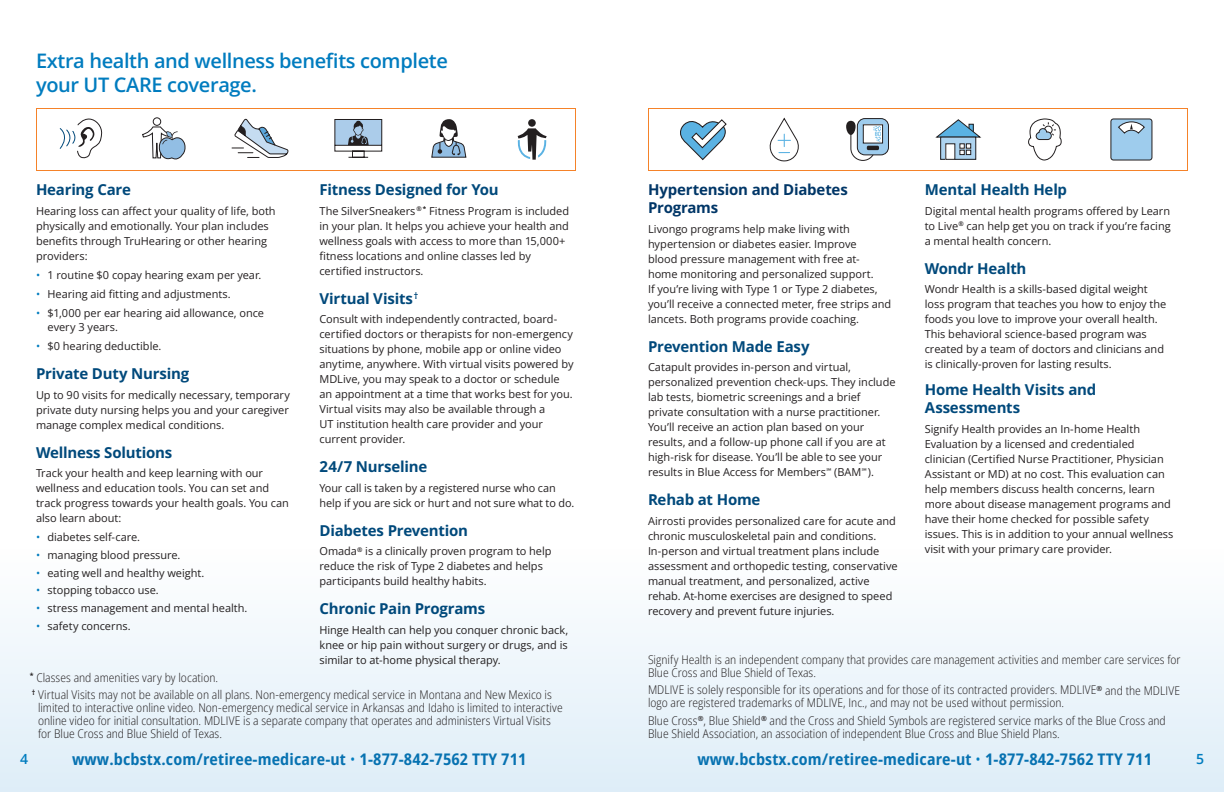
<style>
.page{position:relative;width:1224px;height:792px;background:#fff}
.page>*{position:absolute;margin:0;border:0;box-sizing:border-box;transform-origin:0 0}
.t1{font:600 20px/24px "Open Sans";letter-spacing:-.02em;color:#007cbf}
.t2{font:700 semi-condensed 16px "Open Sans";letter-spacing:.01em;color:#0772b1}
.t3{font:700 15px/18px "Open Sans";letter-spacing:-.015em;color:#00497b}
.t4{font:700 15px/18px "Open Sans";letter-spacing:-.01em;color:#003667}
.t5{font:600 14px "Open Sans";color:#007cbf}
.t6{font:300 semi-condensed 12px/13px "Open Sans";color:#231f20}
.t7{font:11px/15px "Open Sans";letter-spacing:-.005em;color:#231f20}
.s1{color:#007cbf}
.s2{font-weight:300;color:#007cbf}
</style>
<div class="page">
<div style="left:0;top:549px;width:612px;height:243px;background:linear-gradient(to bottom,#fefefe,#deedf8)"></div>
<div style="left:612px;top:549px;width:612px;height:243px;background:linear-gradient(to bottom,#fefefe,#deedf8)"></div>
<div style="left:36px;top:108px;width:540px;height:63px;background:#fff;border:1px solid #f58229"></div>
<div style="left:648px;top:108px;width:540px;height:63px;background:#fff;border:1px solid #f58229"></div>
<svg style="left:231px;top:118px;width:58px;height:40px"></svg>
<div style="left:153px;top:117px;width:8px;height:9px;border:1px solid #231f20;border-radius:50%"></div>
<svg style="left:142px;top:126px;width:44px;height:34px"></svg>
<svg style="left:431px;top:119px;width:36px;height:39px"></svg>
<svg style="left:334px;top:119px;width:49px;height:39px"></svg>
<svg style="left:59px;top:119px;width:43px;height:40px"></svg>
<div style="left:528px;top:119px;width:8px;height:8px;background:#231f20;border-radius:50%"></div>
<svg style="left:518px;top:128px;width:29px;height:32px"></svg>
<svg style="left:680px;top:119px;width:47px;height:42px"></svg>
<svg style="left:942px;top:155px;width:32px;height:3px"></svg>
<div style="left:940px;top:137px;width:36px;height:23px;border:1px solid #231f20"></div>
<div style="left:946px;top:144px;width:9px;height:15px;background:#fff"></div>
<div style="left:945px;top:143px;width:10px;height:17px;border:1px solid #231f20"></div>
<svg style="left:935px;top:119px;width:47px;height:36px"></svg>
<div style="left:1111px;top:119px;width:41px;height:41px;background:#9ecced;border-radius:3px"></div>
<div style="left:1110px;top:119px;width:42px;height:41px;border:1px solid #231f20;border-radius:3px"></div>
<svg style="left:1118px;top:121px;width:27px;height:13px"></svg>
<svg style="left:1028px;top:118px;width:34px;height:43px"></svg>
<svg style="left:769px;top:117px;width:30px;height:45px"></svg>
<div style="left:857px;top:119px;width:31px;height:36px;background:#9ecced;border-radius:8px"></div>
<div style="left:857px;top:118px;width:32px;height:37px;border:1px solid #231f20;border-radius:8px"></div>
<div style="left:863px;top:124px;width:20px;height:20px;border:1px solid #231f20"></div>
<svg style="left:846px;top:121px;width:35px;height:40px"></svg>
<hr style="left:867px;top:146px;width:12px;height:4px;background:#231f20;border-radius:2px">
<h1 class="t1" style="left:36px;top:49px;width:413px">Extra health and wellness benefits complete your UT CARE coverage.</h1>
<h3 class="t3" style="left:320px;top:180px;width:181px">Fitness Designed for You</h3>
<p class="t7" style="left:320px;top:203px;width:251px">The SilverSneakers <sup>®</sup> <sup>*</sup> Fitness Program is included in your plan. It helps you achieve your health and wellness goals with access to more than 15,000+ fitness locations and online classes led by certified instructors.</p>
<h3 class="t3" style="left:320px;top:289px;width:100px">Virtual Visits<sup>†</sup></h3>
<p class="t7" style="left:320px;top:311px;width:256px">Consult with independently contracted, board&shy;certified doctors or therapists for non-emergency situations by phone, mobile app or online video anytime, anywhere. With virtual visits powered by MDLive, you may speak to a doctor or schedule an appointment at a time that works best for you.<br>Virtual visits may also be available through a<br>UT institution health care provider and your current provider.</p>
<h3 class="t3" style="left:320px;top:457px;width:109px">24/7 Nurseline</h3>
<p class="t7" style="left:320px;top:480px;width:256px">Your call is taken by a registered nurse who can help if you are sick or hurt and not sure what to do.</p>
<h3 class="t3" style="left:320px;top:521px;width:150px">Diabetes Prevention</h3>
<p class="t7" style="left:319px;top:543px;width:234px">Omada<sup>®</sup> is a clinically proven program to help reduce the risk of Type 2 diabetes and helps participants build healthy habits.</p>
<h3 class="t3" style="left:320px;top:599px;width:167px">Chronic Pain Programs</h3>
<p class="t7" style="left:320px;top:622px;width:250px;text-align:justify">Hinge Health can help you conquer chronic back, knee or hip pain without surgery or drugs, and is similar to at-home physical therapy.</p>
<p class="t6" style="left:30px;top:668px;width:523px;line-height:17.5px"><sup>*</sup> Classes and amenities vary by location.<br><sup>†</sup> Virtual Visits may not be available on all plans. Non-emergency medical service in Montana and New Mexico is</p>
<p class="t6" style="left:38px;top:701px;width:526px">limited to interactive online video. Non-emergency medical service in Arkansas and Idaho is limited to interactive online video for initial consultation. MDLIVE is a separate company that operates and administers Virtual Visits for Blue Cross and Blue Shield of Texas.</p>
<h3 class="t3" style="left:36px;top:180px;width:97px">Hearing Care</h3>
<p class="t7" style="left:36px;top:203px;width:241px">Hearing loss can affect your quality of life, both physically and emotionally. Your plan includes benefits through TruHearing or other hearing providers:</p>
<p class="t7" style="left:36px;top:267px;width:227px"><span class="s1">•</span> 1 routine $0 copay hearing exam per year.</p>
<p class="t7" style="left:36px;top:286px;width:196px"><span class="s1">•</span> Hearing aid fitting and adjustments.</p>
<p class="t7" style="left:48px;top:305px;width:218px;line-height:14.5px;text-indent:-12px"><span class="s1">•</span> $1,000 per ear hearing aid allowance, once every 3 years.</p>
<p class="t7" style="left:36px;top:338px;width:127px"><span class="s1">•</span> $0 hearing deductible.</p>
<h3 class="t3" style="left:36px;top:364px;width:155px">Private Duty Nursing</h3>
<p class="t7" style="left:36px;top:387px;width:256px;text-align:justify">Up to 90 visits for medically necessary, temporary private duty nursing helps you and your caregiver manage complex medical conditions.</p>
<h3 class="t3" style="left:36px;top:443px;width:138px">Wellness Solutions</h3>
<p class="t7" style="left:36px;top:465px;width:254px">Track your health and keep learning with our wellness and education tools. You can set and track progress towards your health goals. You can also learn about:</p>
<p class="t7" style="left:36px;top:529px;width:106px"><span class="s1">•</span> diabetes self-care.</p>
<p class="t7" style="left:36px;top:547px;width:146px"><span class="s1">•</span> managing blood pressure.</p>
<p class="t7" style="left:36px;top:565px;width:170px"><span class="s1">•</span> eating well and healthy weight.</p>
<p class="t7" style="left:36px;top:583px;width:124px"><span class="s1">•</span> stopping tobacco use.</p>
<p class="t7" style="left:36px;top:600px;width:213px"><span class="s1">•</span> stress management and mental health.</p>
<p class="t7" style="left:36px;top:618px;width:96px"><span class="s1">•</span> safety concerns.</p>
<h3 class="t4" style="left:648px;top:180px;width:201px">Hypertension and Diabetes<br>Programs</h3>
<p class="t7" style="left:648px;top:221px;width:245px">Livongo programs help make living with hypertension or diabetes easier. Improve<br>blood pressure management with free at&shy;home monitoring and personalized support.<br>If you’re living with Type 1 or Type 2 diabetes, you’ll receive a connected meter, free strips and lancets. Both programs provide coaching.</p>
<h3 class="t3" style="left:648px;top:337px;width:163px">Prevention Made Easy</h3>
<p class="t7" style="left:648px;top:359px;width:249px">Catapult provides in-person and virtual, personalized prevention check-ups. They include lab tests, biometric screenings and a brief private consultation with a nurse practitioner.<br>You’ll receive an action plan based on your results, and a follow-up phone call if you are at high-risk for disease. You’ll be able to see your results in Blue Access for Members<sup>℠</sup> (BAM<sup>℠</sup> ).</p>
<h3 class="t3" style="left:648px;top:490px;width:114px">Rehab at Home</h3>
<p class="t7" style="left:648px;top:513px;width:251px">Airrosti provides personalized care for acute and chronic musculoskeletal pain and conditions.<br>In-person and virtual treatment plans include assessment and orthopedic testing, conservative manual treatment, and personalized, active rehab. At-home exercises are designed to speed recovery and prevent future injuries.</p>
<h3 class="t3" style="left:925px;top:180px;width:144px">Mental Health Help</h3>
<p class="t7" style="left:925px;top:203px;width:247px;text-align:justify">Digital mental health programs offered by Learn to Live<sup>®</sup> can help get you on track if you’re facing a mental health concern.</p>
<h3 class="t3" style="left:925px;top:259px;width:103px">Wondr Health</h3>
<p class="t7" style="left:925px;top:281px;width:243px">Wondr Health is a skills-based digital weight loss program that teaches you how to enjoy the foods you love to improve your overall health.<br>This behavioral science-based program was created by a team of doctors and clinicians and is clinically-proven for lasting results.</p>
<h3 class="t3" style="left:925px;top:380px;width:173px">Home Health Visits and<br>Assessments</h3>
<p class="t7" style="left:925px;top:421px;width:250px">Signify Health provides an In-home Health Evaluation by a licensed and credentialed clinician (Certified Nurse Practitioner, Physician Assistant or MD) at no cost. This evaluation can help members discuss health concerns, learn more about disease management programs and have their home checked for possible safety issues. This is in addition to your annual wellness visit with your primary care provider.</p>
<p class="t6" style="left:648px;top:653px;width:534px">Signify Health is an independent company that provides care management activities and member care services for<br>Blue Cross and Blue Shield of Texas.</p>
<p class="t6" style="left:648px;top:683px;width:534px">MDLIVE is solely responsible for its operations and for those of its contracted providers. MDLIVE<sup>®</sup> and the MDLIVE logo are registered trademarks of MDLIVE, Inc., and may not be used without permission.</p>
<p class="t6" style="left:648px;top:714px;width:519px">Blue Cross<sup>®</sup>, Blue Shield<sup>®</sup> and the Cross and Shield Symbols are registered service marks of the Blue Cross and<br>Blue Shield Association, an association of independent Blue Cross and Blue Shield Plans.</p>
<p class="t5" style="left:20px;top:750px;width:10px">4</p>
<h2 class="t2" style="left:72px;top:747px;width:456px">www.bcbstx.com/retiree-medicare-ut <span class="s2">•</span> 1-877-842-7562 TTY 711</h2>
<h2 class="t2" style="left:697px;top:747px;width:456px">www.bcbstx.com/retiree-medicare-ut <span class="s2">•</span> 1-877-842-7562 TTY 711</h2>
<p class="t5" style="left:1196px;top:750px;width:10px">5</p>
</div>
